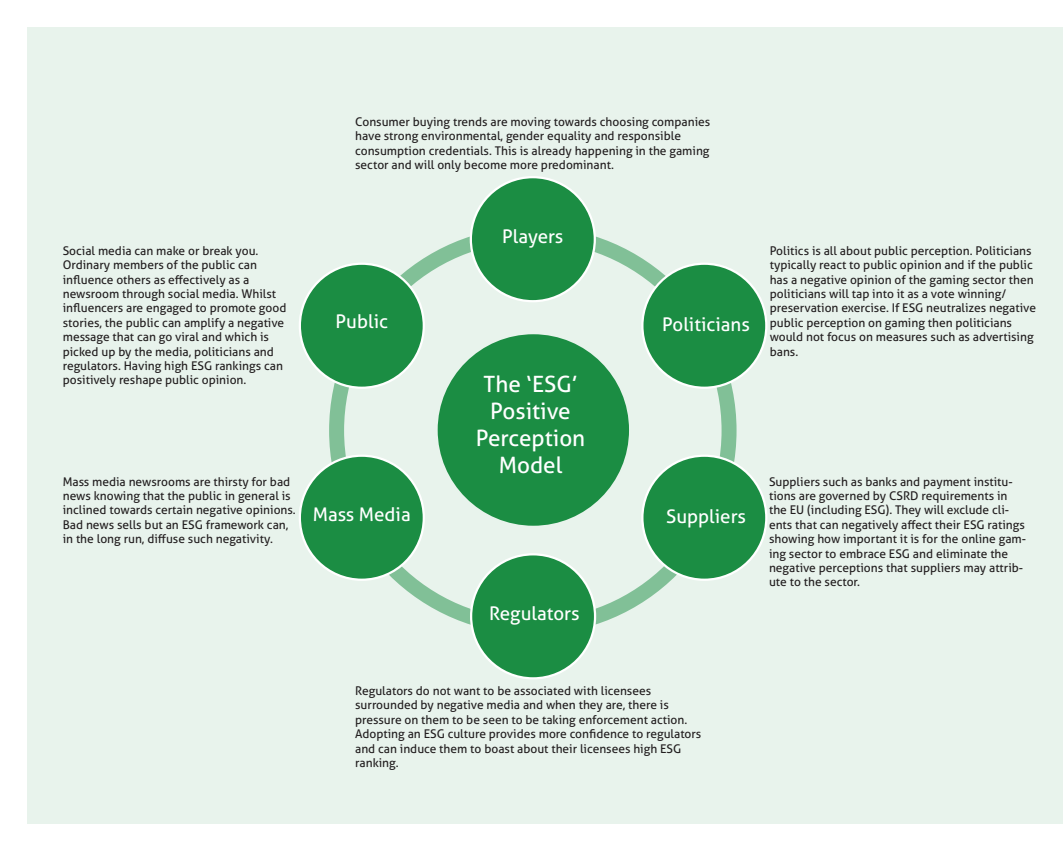
<style>
.page{position:relative;width:1063px;height:851px;background:#fff}
.page>*{position:absolute;margin:0;border:0;box-sizing:border-box;transform-origin:0 0}
.t1{font:22.5px/27px "Aller";color:#fff;text-align:center}
.t2{font:18.75px "Aller";color:#fff}
.t3{font:12px/14.4px "Aller";color:#231f20}
</style>
<div class="page">
<div style="left:27px;top:27px;width:1036px;height:796px;background:#e8f3ec"></div>
<div style="left:438px;top:334px;width:191px;height:191px;background:#1b8d43;border-radius:50%"></div>
<div style="left:471px;top:177px;width:124px;height:124px;background:#1b8d43;border-radius:50%"></div>
<div style="left:470px;top:176px;width:126px;height:126px;border:2px solid #fff;border-radius:50%"></div>
<div style="left:300px;top:264px;width:124px;height:123px;background:#1b8d43;border-radius:50%"></div>
<div style="left:642px;top:264px;width:124px;height:123px;background:#1b8d43;border-radius:50%"></div>
<div style="left:300px;top:455px;width:124px;height:124px;background:#1b8d43;border-radius:50%"></div>
<div style="left:299px;top:454px;width:126px;height:126px;border:2px solid #fff;border-radius:50%"></div>
<div style="left:642px;top:455px;width:124px;height:124px;background:#1b8d43;border-radius:50%"></div>
<div style="left:641px;top:454px;width:126px;height:126px;border:2px solid #fff;border-radius:50%"></div>
<div style="left:471px;top:554px;width:124px;height:124px;background:#1b8d43;border-radius:50%"></div>
<div style="left:470px;top:553px;width:126px;height:126px;border:2px solid #fff;border-radius:50%"></div>
<p class="t3" style="left:355px;top:114px;width:357px">Consumer buying trends are moving towards choosing companies have strong environmental, gender equality and responsible consumption credentials. This is already happening in the gaming sector and will only become more predominant.</p>
<p class="t3" style="left:63px;top:243px;width:225px">Social media can make or break you.<br>Ordinary members of the public can influence others as effectively as a newsroom through social media. Whilst influencers are engaged to promote good stories, the public can amplify a negative message that can go viral and which is picked up by the media, politicians and regulators. Having high ESG rankings can positively reshape public opinion.</p>
<p class="t3" style="left:63px;top:474px;width:235px">Mass media newsrooms are thirsty for bad news knowing that the public in general is inclined towards certain negative opinions.<br>Bad news sells but an ESG framework can, in the long run, diffuse such negativity.</p>
<p class="t2" style="left:502px;top:225px;width:63px">Players</p>
<p class="t2" style="left:336px;top:310px;width:54px">Public</p>
<p class="t2" style="left:662px;top:313px;width:89px">Politicians</p>
<p class="t2" style="left:313px;top:503px;width:99px">Mass Media</p>
<p class="t1" style="left:476px;top:370px;width:111px">The ‘ESG’<br>Positive<br>Perception<br>Model</p>
<p class="t2" style="left:666px;top:505px;width:81px">Suppliers</p>
<p class="t2" style="left:489px;top:601px;width:92px">Regulators</p>
<p class="t3" style="left:770px;top:243px;width:268px">Politics is all about public perception. Politicians typically react to public opinion and if the public has a negative opinion of the gaming sector then politicians will tap into it as a vote winning/ preservation exercise. If ESG neutralizes negative public perception on gaming then politicians would not focus on measures such as advertising bans.</p>
<p class="t3" style="left:769px;top:474px;width:259px">Suppliers such as banks and payment institu&shy;tions are governed by CSRD requirements in the EU (including ESG). They will exclude cli&shy;ents that can negatively affect their ESG ratings showing how important it is for the online gam&shy;ing sector to embrace ESG and eliminate the negative perceptions that suppliers may attrib&shy;ute to the sector.</p>
<p class="t3" style="left:355px;top:683px;width:348px">Regulators do not want to be associated with licensees surrounded by negative media and when they are, there is pressure on them to be seen to be taking enforcement action.<br>Adopting an ESG culture provides more confidence to regulators and can induce them to boast about their licensees high ESG ranking.</p>
</div>
